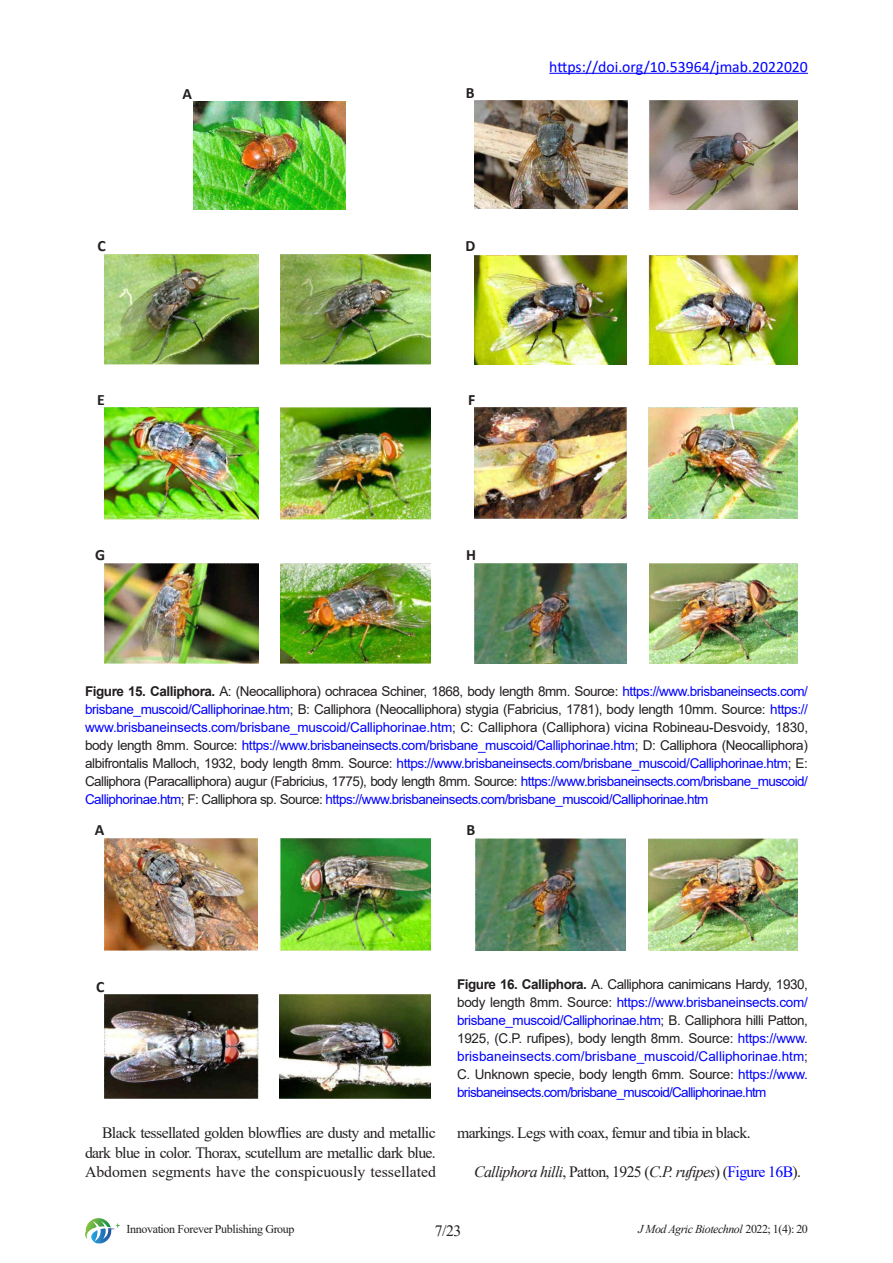
<style>
.page{position:relative;width:893px;height:1263px;background:#fff}
.page>*{position:absolute;margin:0;border:0;box-sizing:border-box;transform-origin:0 0}
.正文{font:15.75px/19.5px "Times New Roman";color:#231f20;text-align:justify}
.正文-2{font:italic 15.75px "Times New Roman";letter-spacing:-.04em;color:#231f20}
.正文-3{font:15.75px "Times New Roman";letter-spacing:-.04em;color:#231f20}
.t1{font:15.75px "Calibri";color:#00f}
.t2{font:700 15.75px "Calibri";color:#231f20}
.图注样式{font:13.5px/18px "Arial";letter-spacing:-.045em;color:#00f;text-align:justify}
.t3{font:12px "Times New Roman";letter-spacing:-.03em;color:#231f20}
.t4{font:italic 12px "Times New Roman";letter-spacing:-.04em;color:#231f20}
.s1{font-weight:700;color:#231f20}
.s2{color:#231f20}
.s3{font-style:normal}
.s4{font-style:normal;color:#00f}
</style>
<div class="page">
<svg style="left:85px;top:1218px;width:35px;height:25px"></svg>
<hr style="left:549px;top:73px;width:259px;height:1px;background:#00f">
<img style="left:193px;top:101px;width:152px;height:109px">
<img style="left:475px;top:101px;width:152px;height:107px">
<img style="left:649px;top:101px;width:149px;height:108px">
<img style="left:105px;top:254px;width:153px;height:111px">
<img style="left:280px;top:254px;width:150px;height:111px">
<img style="left:475px;top:255px;width:151px;height:110px">
<img style="left:104px;top:408px;width:155px;height:111px">
<img style="left:475px;top:408px;width:151px;height:111px">
<img style="left:649px;top:255px;width:149px;height:110px">
<img style="left:280px;top:408px;width:150px;height:111px">
<img style="left:649px;top:408px;width:149px;height:111px">
<img style="left:104px;top:563px;width:155px;height:101px">
<img style="left:475px;top:563px;width:151px;height:101px">
<img style="left:280px;top:563px;width:150px;height:101px">
<img style="left:649px;top:563px;width:149px;height:100px">
<img style="left:104px;top:838px;width:154px;height:112px">
<img style="left:280px;top:838px;width:151px;height:112px">
<img style="left:475px;top:838px;width:151px;height:112px">
<img style="left:648px;top:838px;width:150px;height:112px">
<img style="left:104px;top:995px;width:154px;height:103px">
<img style="left:280px;top:995px;width:151px;height:103px">
<p class="t2" style="left:182px;top:82px;width:11px">A</p>
<p class="t2" style="left:466px;top:82px;width:10px">B</p>
<p class="t2" style="left:97px;top:235px;width:10px">C</p>
<p class="t2" style="left:466px;top:235px;width:11px">D</p>
<p class="t2" style="left:97px;top:388px;width:9px">E</p>
<p class="t2" style="left:468px;top:388px;width:9px">F</p>
<p class="t2" style="left:95px;top:544px;width:12px">G</p>
<p class="t2" style="left:466px;top:544px;width:11px">H</p>
<p class="t1" style="left:549px;top:55px;width:260px">https://doi.org/10.53964/jmab.2022020</p>
<p class="图注样式" style="left:85px;top:683px;width:725px"><span class="s1">Figure 15. Calliphora.</span> <span class="s2">A: (Neocalliphora) ochracea Schiner, 1868, body length 8mm. Source:</span> https://www.brisbaneinsects.com/ brisbane_muscoid/Calliphorinae.htm<span class="s2">; B: Calliphora (Neocalliphora) stygia (Fabricius, 1781), body length 10mm. Source:</span> https:// www.brisbaneinsects.com/brisbane_muscoid/Calliphorinae.htm<span class="s2">; C: Calliphora (Calliphora) vicina Robineau-Desvoidy, 1830, body length 8mm. Source:</span> https://www.brisbaneinsects.com/brisbane_muscoid/Calliphorinae.htm<span class="s2">; D: Calliphora (Neocalliphora) albifrontalis Malloch, 1932, body length 8mm. Source:</span> https://www.brisbaneinsects.com/brisbane_muscoid/Calliphorinae.htm<span class="s2">; E:<br>Calliphora (Paracalliphora) augur (Fabricius, 1775), body length 8mm. Source:</span> https://www.brisbaneinsects.com/brisbane_muscoid/ Calliphorinae.htm<span class="s2">; F: Calliphora sp. Source:</span> https://www.brisbaneinsects.com/brisbane_muscoid/Calliphorinae.htm</p>
<p class="t2" style="left:95px;top:819px;width:11px">A</p>
<p class="t2" style="left:466px;top:819px;width:10px">B</p>
<p class="t2" style="left:96px;top:975px;width:10px">C</p>
<p class="图注样式" style="left:457px;top:975px;width:352px"><span class="s1">Figure 16. Calliphora.</span> <span class="s2">A. Calliphora canimicans Hardy, 1930, body length 8mm. Source:</span> https://www.brisbaneinsects.com/ brisbane_muscoid/Calliphorinae.htm<span class="s2">; B. Calliphora hilli Patton, 1925, (C.P. rufipes), body length 8mm. Source:</span> https://www. brisbaneinsects.com/brisbane_muscoid/Calliphorinae.htm<span class="s2">; C. Unknown specie, body length 6mm. Source:</span> https://www. brisbaneinsects.com/brisbane_muscoid/Calliphorinae.htm</p>
<p class="正文" style="left:85px;top:1122px;width:352px;text-indent:17px">Black tessellated golden blowflies are dusty and metallic dark blue in color. Thorax, scutellum are metallic dark blue.<br>Abdomen segments have the conspicuously tessellated</p>
<p class="正文-3" style="left:457px;top:1122px;width:295px">markings. Legs with coax, femur and tibia in black.</p>
<p class="正文-2" style="left:474px;top:1161px;width:328px">Calliphora hilli<span class="s3">, Patton, 1925 (</span>C.P. rufipes<span class="s3">) (</span><span class="s4">Figure 16B</span><span class="s3">).</span></p>
<p class="t3" style="left:126px;top:1220px;width:170px">Innovation Forever Publishing Group</p>
<p class="正文" style="left:435px;top:1220px;width:28px">7/23</p>
<p class="t4" style="left:638px;top:1221px;width:171px">J Mod Agric Biotechnol <span class="s3">2022; 1(4): 20</span></p>
</div>
